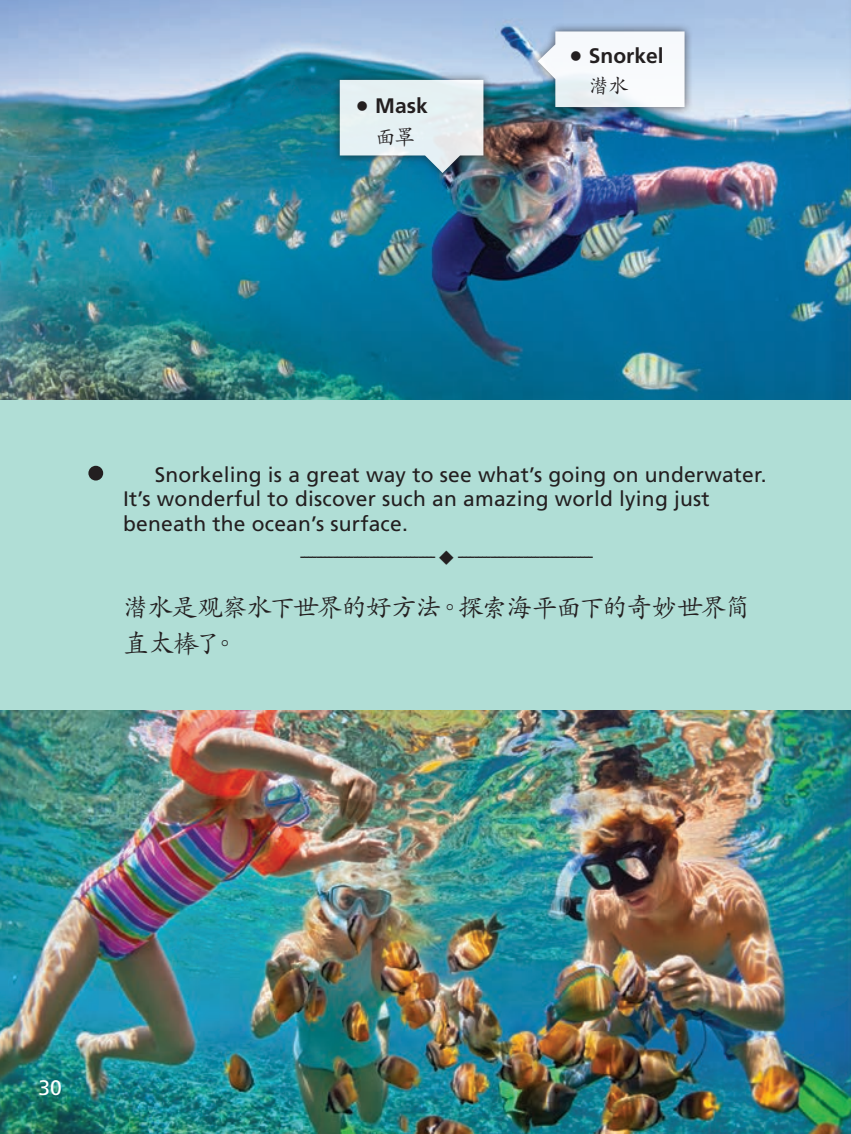
<style>
.page{position:relative;width:851px;height:1134px;background:#fff}
.page>*{position:absolute;margin:0;border:0;box-sizing:border-box;transform-origin:0 0}
.Chinese_parent{font:26.25px/36.8px "ST Kaiti TC";letter-spacing:-.075em;color:#231f20}
.Parents_16_23{font:21px "Frutiger LT Std";letter-spacing:.01em;color:#231f20}
.t1{font:700 21px "Frutiger LT Std";color:#231f20}
.Chinese_caption{font:21px "ST Kaiti TC";color:#231f20}
.t2{font:21px "Frutiger LT Std";color:#fff}
.rule{font:17.5px "Frutiger LT Std";color:#231f20}
</style>
<div class="page">
<div style="left:0;top:361px;width:850px;height:383px;background:#b0ded6"></div>
<img style="left:0;top:711px;width:850px;height:423px">
<img style="left:0;top:0;width:850px;height:399px">
<div style="left:330px;top:71px;width:162px;height:110px;background:#231f20;opacity:.75"></div>
<div style="left:530px;top:22px;width:163px;height:94px;background:#231f20;opacity:.75"></div>
<div style="left:88px;top:466px;width:15px;height:15px;background:#231f20;border-radius:50%"></div>
<svg style="left:340px;top:80px;width:143px;height:93px;background:#c9dce1"></svg>
<svg style="left:538px;top:31px;width:146px;height:76px"></svg>
<p class="t1" style="left:375px;top:94px;width:54px">Mask</p>
<p class="Chinese_caption" style="left:375px;top:123px;width:42px">面罩</p>
<p class="t1" style="left:588px;top:43px;width:76px">Snorkel</p>
<p class="Chinese_caption" style="left:588px;top:73px;width:41px">潜水</p>
<p class="Parents_16_23" style="left:155px;top:462px;width:613px">Snorkeling is a great way to see what’s going on underwater.</p>
<p class="Parents_16_23" style="left:123px;top:486px;width:588px">It’s wonderful to discover such an amazing world lying just</p>
<p class="Parents_16_23" style="left:123px;top:511px;width:286px">beneath the ocean’s surface.</p>
<p class="rule" style="left:300px;top:546px;width:295px">--------------------------------- ◆ ---------------------------------</p>
<p class="Chinese_parent" style="left:123px;top:587px;width:629px">潜水是观察水下世界的好方法。探索海平面下的奇妙世界简直太棒了。</p>
<p class="t2" style="left:38px;top:1075px;width:25px">30</p>
</div>
